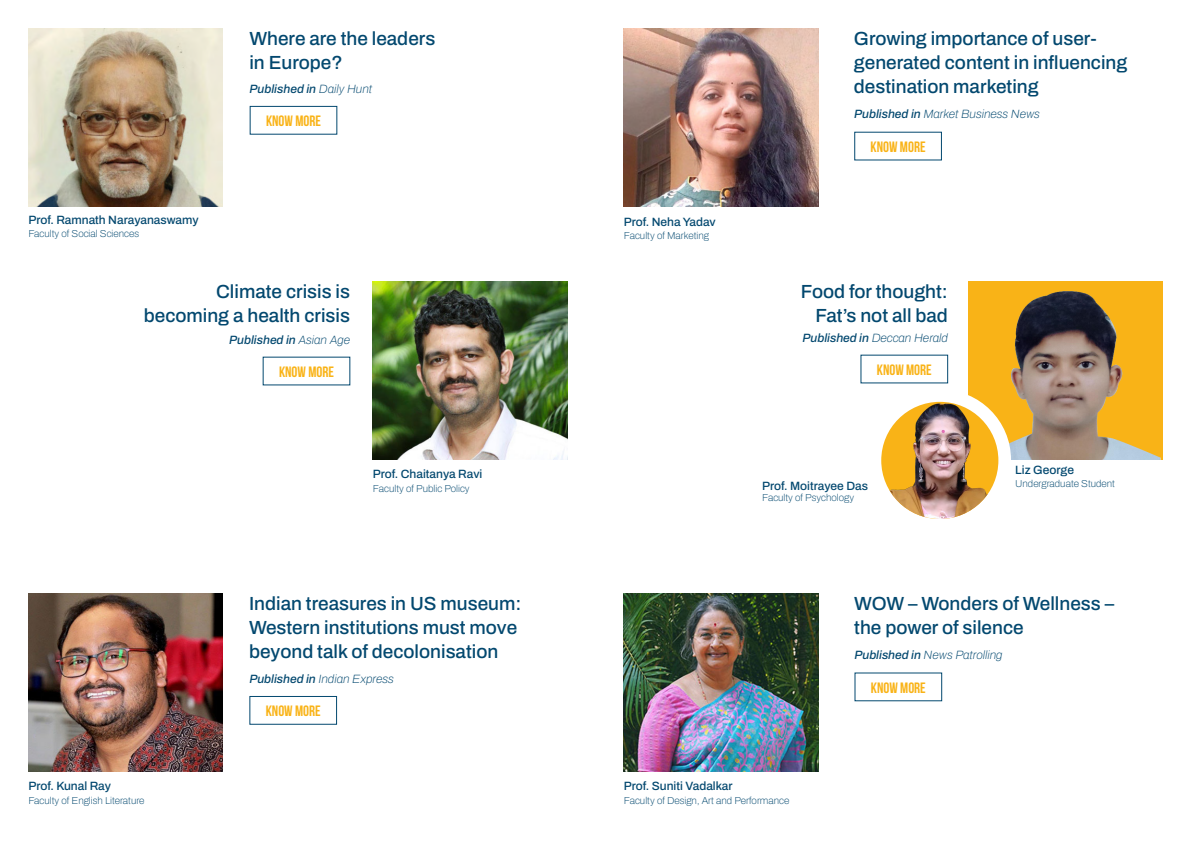
<style>
.page{position:relative;width:1191px;height:842px;background:#fff}
.page>*{position:absolute;margin:0;border:0;box-sizing:border-box;transform-origin:0 0}
.t1{font:600 19px/24px "Archivo";color:#03486f}
.t2{font:15px "Bebas Neue";color:#f9b317}
.t3{font:italic 600 12px "Archivo";color:#03486f}
.t4{font:600 12px "Archivo";color:#03486f}
.t5{font:600 10px "Archivo";color:#03486f}
</style>
<div class="page">
<div style="left:250px;top:696px;width:87px;height:28px;border:1px solid #03486f"></div>
<img style="left:28px;top:28px;width:195px;height:178px">
<img style="left:624px;top:28px;width:194px;height:178px">
<img style="left:28px;top:593px;width:195px;height:179px">
<img style="left:624px;top:593px;width:194px;height:179px">
<div style="left:250px;top:106px;width:87px;height:28px;border:1px solid #03486f"></div>
<img style="left:373px;top:281px;width:194px;height:179px">
<img style="left:970px;top:281px;width:190px;height:179px">
<div style="left:870px;top:389px;width:141px;height:141px;background:#fff;border-radius:50%"></div>
<img style="left:881px;top:402px;width:117px;height:117px;border-radius:59px">
<p class="t1" style="left:249px;top:27px;width:187px">Where are the leaders in Europe?</p>
<p class="t3" style="left:250px;top:80px;width:124px">Published in Daily Hunt</p>
<p class="t2" style="left:266px;top:112px;width:56px">KNOW MORE</p>
<p class="t1" style="left:854px;top:27px;width:275px">Growing importance of user&shy;generated content in influencing destination marketing</p>
<p class="t3" style="left:854px;top:105px;width:187px">Published in Market Business News</p>
<p class="t2" style="left:870px;top:138px;width:56px">KNOW MORE</p>
<p class="t4" style="left:28px;top:211px;width:172px">Prof. Ramnath Narayanaswamy</p>
<p class="t5" style="left:28px;top:226px;width:112px">Faculty of Social Sciences</p>
<p class="t4" style="left:624px;top:212px;width:93px">Prof. Neha Yadav</p>
<p class="t5" style="left:624px;top:228px;width:87px">Faculty of Marketing</p>
<p class="t1" style="left:144px;top:280px;width:208px;text-align:right">Climate crisis is becoming a health crisis</p>
<p class="t1" style="left:801px;top:280px;width:148px;text-align:right">Food for thought:<br>Fat’s not all bad</p>
<p class="t3" style="left:229px;top:330px;width:122px">Published in Asian Age</p>
<p class="t3" style="left:802px;top:328px;width:147px">Published in Deccan Herald</p>
<p class="t2" style="left:279px;top:363px;width:56px">KNOW MORE</p>
<p class="t2" style="left:877px;top:361px;width:56px">KNOW MORE</p>
<p class="t4" style="left:373px;top:465px;width:111px">Prof. Chaitanya Ravi</p>
<p class="t5" style="left:373px;top:480px;width:98px">Faculty of Public Policy</p>
<p class="t4" style="left:762px;top:476px;width:107px">Prof. Moitrayee Das</p>
<p class="t5" style="left:762px;top:490px;width:93px">Faculty of Psychology</p>
<p class="t4" style="left:1015px;top:461px;width:60px">Liz George</p>
<p class="t5" style="left:1015px;top:475px;width:101px">Undergraduate Student</p>
<p class="t1" style="left:249px;top:592px;width:274px">Indian treasures in US museum:<br>Western institutions must move beyond talk of decolonisation</p>
<p class="t1" style="left:854px;top:592px;width:261px">WOW – Wonders of Wellness – the power of silence</p>
<p class="t3" style="left:854px;top:645px;width:149px">Published in News Patrolling</p>
<p class="t3" style="left:249px;top:670px;width:146px">Published in Indian Express</p>
<p class="t2" style="left:871px;top:679px;width:56px">KNOW MORE</p>
<p class="t2" style="left:266px;top:702px;width:56px">KNOW MORE</p>
<p class="t4" style="left:28px;top:777px;width:84px">Prof. Kunal Ray</p>
<p class="t5" style="left:28px;top:792px;width:118px">Faculty of English Literature</p>
<p class="t4" style="left:624px;top:777px;width:110px">Prof. Suniti Vadalkar</p>
<p class="t5" style="left:624px;top:792px;width:167px">Faculty of Design, Art and Performance</p>
</div>
